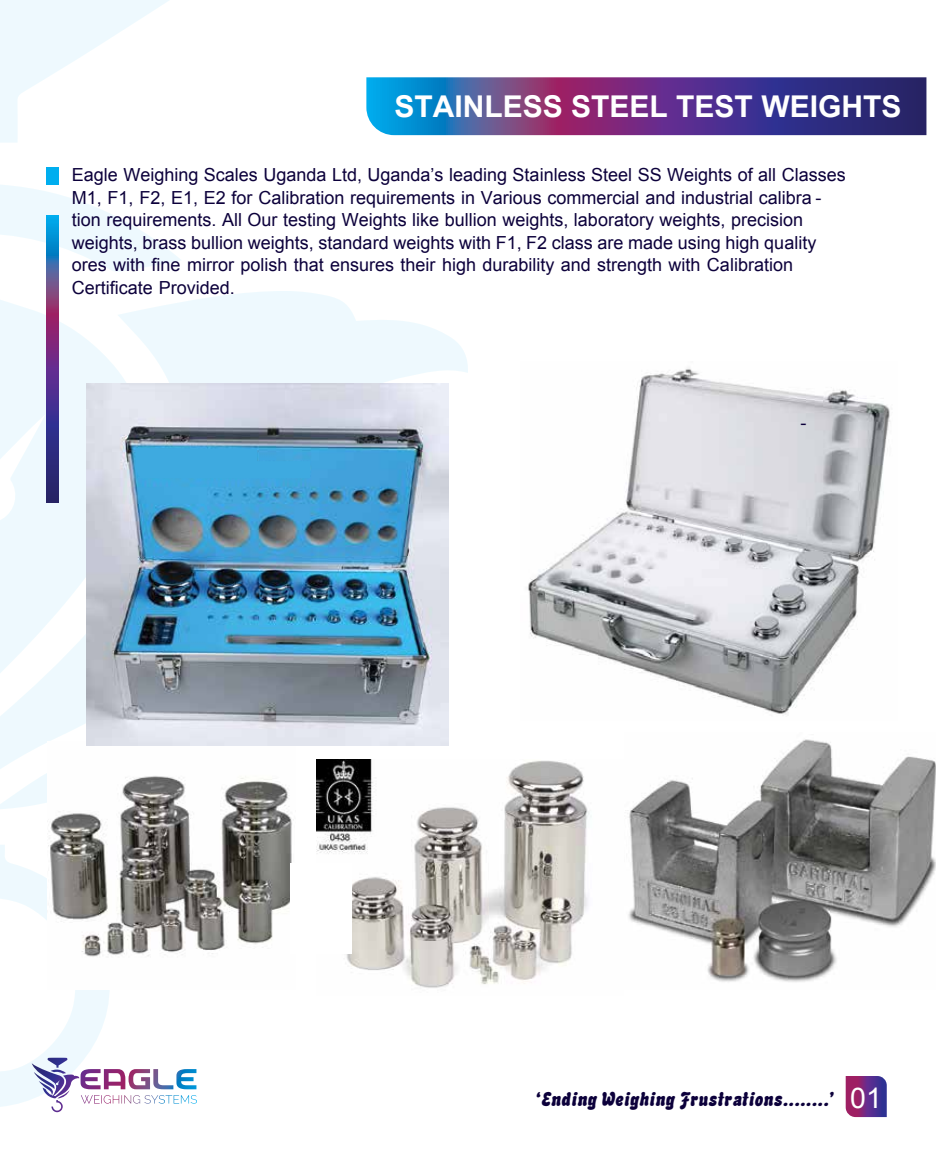
<style>
.page{position:relative;width:936px;height:1149px;background:#fff}
.page>*{position:absolute;margin:0;border:0;box-sizing:border-box;transform-origin:0 0}
.t1{font:700 30px "Arial";color:#fff}
.t2{font:italic 18.75px "Advert";color:#0c003b;scale:.89 1}
.t3{font:18px/22.5px "Arial";color:#0c003b}
.s1{font-family:"Arial";font-style:normal;font-size:28.5px;color:#fff}
</style>
<div class="page">
<svg style="left:0;top:0;width:169px;height:47px"></svg>
<svg style="left:0;top:47px;width:468px;height:761px"></svg>
<svg style="left:366px;top:77px;width:560px;height:58px;background:#4d4490"></svg>
<div style="left:47px;top:167px;width:12px;height:17px;background:#00aeef"></div>
<svg style="left:47px;top:215px;width:12px;height:287px;background:#49418f"></svg>
<img style="left:316px;top:759px;width:275px;height:229px">
<img style="left:48px;top:741px;width:247px;height:213px">
<img style="left:86px;top:383px;width:362px;height:362px">
<img style="left:528px;top:368px;width:362px;height:347px">
<img style="left:627px;top:739px;width:308px;height:243px">
<div style="left:135px;top:448px;width:175px;height:30px;background:#3eaae0"></div>
<div style="left:290px;top:863px;width:61px;height:90px;background:#fff"></div>
<svg style="left:0;top:844px;width:197px;height:267px"></svg>
<svg style="left:845px;top:1076px;width:41px;height:40px;background:#732f82"></svg>
<h1 class="t1" style="left:394px;top:87px;width:508px">STAINLESS STEEL TEST WEIGHTS</h1>
<p class="t3" style="left:72px;top:164px;width:775px">Eagle Weighing Scales Uganda Ltd, Uganda’s leading Stainless Steel SS Weights of all Classes M1, F1, F2, E1, E2 for Calibration requirements in Various commercial and industrial calibra - tion requirements. All Our testing Weights like bullion weights, laboratory weights, precision weights, brass bullion weights, standard weights with F1, F2 class are made using high quality ores with fine mirror polish that ensures their high durability and strength with Calibration Certificate Provided.</p>
<p class="t3" style="left:800px;top:411px;width:7px">-</p>
<p class="t2" style="left:536px;top:1087px;width:389px">‘Ending Weighing Frustrations........’ <span class="s1">01</span></p>
</div>
